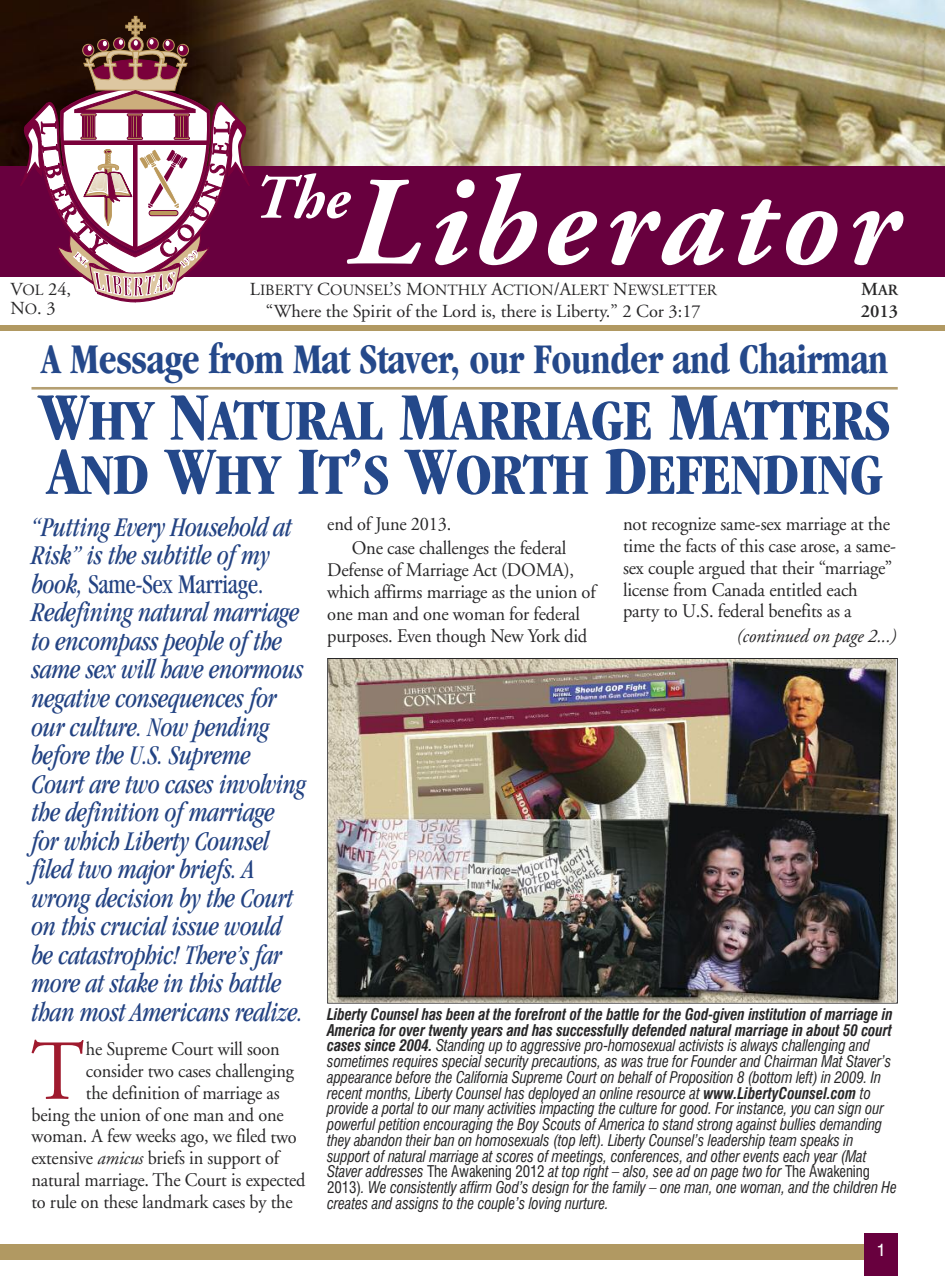
<style>
.page{position:relative;width:945px;height:1276px;background:#fff}
.page>*{position:absolute;margin:0;border:0;box-sizing:border-box;transform-origin:0 0}
.t1{font:italic 700 126.35px "Adobe Garamond";letter-spacing:.065em;color:#fff}
.t2{font:85.23px "Adobe Garamond";color:#9f1a2e;scale:.95 1}
.t3{font:italic 700 62.12px "Adobe Garamond";color:#fff}
.t4{font:700 condensed 59.5px/54.2px "Garamond";letter-spacing:-.015em;color:#24488a}
.t5{font:700 condensed 43.75px "Garamond";letter-spacing:-.01em;color:#24488a;scale:.92 1}
.t6{font:italic condensed 28px/28.5px "Garamond";letter-spacing:-.01em;color:#234383;scale:.94 1}
.t7{font:19.25px/21.9px "Adobe Garamond";letter-spacing:-.01em;color:#272627;scale:.96 1}
.t8{font:19.25px/24.5px "Adobe Garamond";letter-spacing:-.01em;color:#272627;scale:.95 1}
.t9{font:italic 19.25px "Adobe Garamond";letter-spacing:-.01em;color:#272627}
.t10{font:18.38px/19.2px "Adobe Garamond";color:#272627}
.t11{font:600 18.38px "Adobe Garamond";color:#272627}
.t12{font:17.5px "Swiss 721 BT";color:#fff}
.t13{font:italic condensed 15.75px/15.8px "Swiss 721 BT";letter-spacing:-.01em;color:#272627;scale:.95 1}
.t14{font:15.58px "Adobe Garamond";color:#272627}
.t15{font:600 15.58px "Adobe Garamond";color:#272627}
.s1{font-size:15.58px}
.s2{font-size:18.38px}
.s3{font-size:70px}
.s4{font-style:normal}
.s5{font-weight:700}
.s6{font-style:italic}
</style>
<div class="page">
<img style="left:0;top:0;width:945px;height:166px">
<div style="left:0;top:326px;width:945px;height:5px;background:#b19962"></div>
<div style="left:0;top:1244px;width:865px;height:15px;background:#b19962"></div>
<div style="left:865px;top:1233px;width:33px;height:43px;background:#68003e"></div>
<div style="left:0;top:166px;width:945px;height:111px;background:#68003e"></div>
<svg style="left:20px;top:16px;width:230px;height:287px"></svg>
<img style="left:328px;top:659px;width:568px;height:344px">
<hr style="left:32px;top:387px;width:866px;height:3px;background:#b49f72">
<p class="t10" style="left:10px;top:281px;width:62px">V<span class="s1">OL</span> 24,<br>N<span class="s1">O</span>. 3</p>
<h1 class="t1" style="left:347px;top:173px;width:552px">Liberator</h1>
<h3 class="t3" style="left:253px;top:173px;width:98px">The</h3>
<p class="t14" style="left:250px;top:284px;width:469px"><span class="s2">L</span>IBERTY <span class="s2">C</span>OUNSEL<span class="s2">’</span>S <span class="s2">M</span>ONTHLY <span class="s2">A</span>CTION<span class="s2">/A</span>LERT <span class="s2">N</span>EWSLETTER</p>
<p class="t15" style="left:861px;top:284px;width:38px"><span class="s2">M</span>AR</p>
<p class="t10" style="left:266px;top:303px;width:436px">“Where the Spirit of the Lord is, there is Liberty.” 2 Cor 3:17</p>
<p class="t11" style="left:861px;top:303px;width:39px">2013</p>
<h3 class="t5" style="left:41px;top:342px;width:923px">A Message from Mat Staver, our Founder and Chairman</h3>
<h3 class="t4" style="left:39px;top:398px;width:853px"><span class="s3">W</span>HY <span class="s3">N</span>ATURAL <span class="s3">M</span>ARRIAGE <span class="s3">M</span>ATTERS<br><span class="s3">A</span>ND <span class="s3">W</span>HY <span class="s3">I</span>T<span class="s3">’</span>S <span class="s3">W</span>ORTH <span class="s3">D</span>EFENDING</h3>
<p class="t8" style="left:352px;top:513px;width:227px;text-indent:-24px">end of June 2013.<br>One case challenges the federal</p>
<p class="t7" style="left:327px;top:561px;width:281px">Defense of Marriage Act (DOMA), which affirms marriage as the union of one man and one woman for federal purposes. Even though New York did</p>
<p class="t6" style="left:32px;top:515px;width:294px">“Putting Every Household at<br>Risk” is the subtitle of my book, <span class="s4">Same-Sex Marriage.<br></span>Redefining natural marriage to encompass people of the same sex will have enormous negative consequences for our culture. Now pending before the U.S. Supreme<br>Court are two cases involving the definition of marriage for which Liberty Counsel filed two major briefs. A wrong decision by the Court on this crucial issue would be catastrophic! There’s far more at stake in this battle than most Americans realize.</p>
<h2 class="t2" style="left:31px;top:1038px;width:58px">T</h2>
<p class="t8" style="left:86px;top:1038px;width:206px">he Supreme Court will soon</p>
<p class="t7" style="left:623px;top:514px;width:286px">not recognize same-sex marriage at the time the facts of this case arose, a same&shy;sex couple argued that their “marriage” license from Canada entitled each party to U.S. federal benefits as a</p>
<p class="t9" style="left:737px;top:628px;width:161px">(continued on page 2...)</p>
<p class="t13" style="left:327px;top:1006px;width:601px"><span class="s5">Liberty Counsel has been at the forefront of the battle for the God-given institution of marriage in America for over twenty years and has successfully defended natural marriage in about 50 court cases since 2004.</span> Standing up to aggressive pro-homosexual activists is always challenging and sometimes requires special security precautions, as was true for Founder and Chairman Mat Staver’s appearance before the California Supreme Court on behalf of Proposition 8 (bottom left) in 2009. In recent months, Liberty Counsel has deployed an online resource at <span class="s5">www.LibertyCounsel.com</span> to provide a portal to our many activities impacting the culture for good. For instance, you can sign our powerful petition encouraging the Boy Scouts of America to stand strong against bullies demanding they abandon their ban on homosexuals (top left). Liberty Counsel’s leadership team speaks in support of natural marriage at scores of meetings, conferences, and other events each year (Mat Staver addresses <span class="s4">The Awakening 2012</span> at top right – also, see ad on page two for <span class="s4">The Awakening 2013)</span>. We consistently affirm God’s design for the family – one man, one woman, and the children He creates and assigns to the couple’s loving nurture.</p>
<p class="t8" style="left:86px;top:1060px;width:221px">consider two cases challenging</p>
<p class="t8" style="left:86px;top:1082px;width:205px">the definition of marriage as</p>
<p class="t8" style="left:31px;top:1104px;width:267px">being the union of one man and one</p>
<p class="t8" style="left:31px;top:1126px;width:281px">woman. A few weeks ago, we filed two</p>
<p class="t8" style="left:31px;top:1147px;width:262px">extensive <span class="s6">amicus</span> briefs in support of</p>
<p class="t8" style="left:31px;top:1169px;width:290px">natural marriage. The Court is expected</p>
<p class="t8" style="left:31px;top:1191px;width:276px">to rule on these landmark cases by the</p>
<p class="t12" style="left:877px;top:1239px;width:11px">1</p>
</div>
